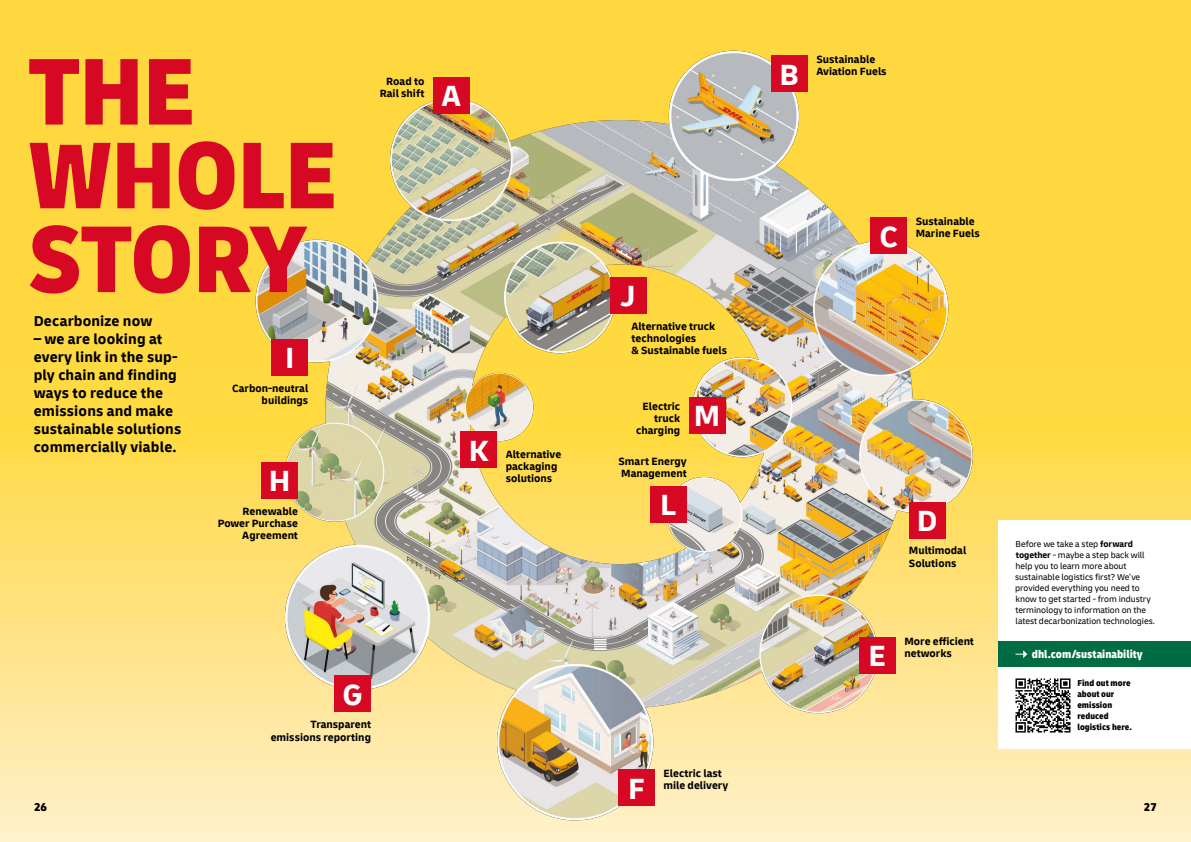
<style>
.page{position:relative;width:1191px;height:842px;background:#fff}
.page>*{position:absolute;margin:0;border:0;box-sizing:border-box;transform-origin:0 0}
.t1{font:900 condensed 99.2px/83.8px "Delivery";letter-spacing:-.01em;color:#d60824}
.t2{font:700 30.7px "Delivery";color:#fff}
.t3{font:700 15px/18px "Delivery";letter-spacing:.01em;color:#000}
.t4{font:900 condensed 12px "Delivery";color:#000}
.t5{font:900 condensed 11.5px "Delivery";color:#fff}
.t6{font:700 11px/12.1px "Delivery";color:#000}
.t7{font:9px/11px "Delivery";letter-spacing:-.005em;color:#000}
.t8{font:900 condensed 9px/11px "Delivery";letter-spacing:.005em;color:#000}
.s1{font-weight:700}
</style>
<div class="page">
<svg style="left:989px;top:0;width:202px;height:842px;background:#fedc56"></svg>
<div style="left:999px;top:521px;width:192px;height:228px;background:#fff"></div>
<div style="left:999px;top:642px;width:192px;height:25px;background:#006c43"></div>
<svg style="left:1015px;top:650px;width:12px;height:8px"></svg>
<img style="left:1015px;top:678px;width:56px;height:55px">
<img style="left:0;top:0;width:989px;height:842px">
<div style="left:261px;top:462px;width:37px;height:37px;background:#d60824"></div>
<div style="left:334px;top:675px;width:37px;height:37px;background:#d60824"></div>
<div style="left:618px;top:769px;width:37px;height:37px;background:#d60824"></div>
<div style="left:859px;top:637px;width:37px;height:37px;background:#d60824"></div>
<div style="left:909px;top:502px;width:36px;height:36px;background:#d60824"></div>
<div style="left:870px;top:217px;width:37px;height:37px;background:#d60824"></div>
<div style="left:771px;top:55px;width:37px;height:37px;background:#d60824"></div>
<div style="left:433px;top:77px;width:37px;height:37px;background:#d60824"></div>
<div style="left:271px;top:339px;width:37px;height:37px;background:#d60824"></div>
<div style="left:609px;top:277px;width:37px;height:37px;background:#d60824"></div>
<div style="left:460px;top:432px;width:37px;height:36px;background:#d60824"></div>
<div style="left:650px;top:486px;width:36px;height:37px;background:#d60824"></div>
<div style="left:688px;top:397px;width:37px;height:37px;background:#d60824"></div>
<h1 class="t1" style="left:28px;top:51px;width:311px">THE<br>WHOLE<br>STORY</h1>
<h3 class="t3" style="left:34px;top:312px;width:120px">Decarbonize now</h3>
<h3 class="t3" style="left:34px;top:330px;width:149px">– we are looking at every link in the sup&shy;ply chain and finding ways to reduce the emissions and make sustainable solutions commercially viable.</h3>
<h2 class="t2" style="left:285px;top:338px;width:11px">I</h2>
<p class="t6" style="left:232px;top:382px;width:78px;text-align:right">Carbon-neutral buildings</p>
<h2 class="t2" style="left:269px;top:462px;width:23px">H</h2>
<p class="t6" style="left:218px;top:505px;width:82px;text-align:right">Renewable<br>Power Purchase<br>Agreement</p>
<p class="t6" style="left:380px;top:75px;width:46px;text-align:center">Road to<br>Rail shift</p>
<h2 class="t2" style="left:441px;top:76px;width:21px">A</h2>
<h2 class="t2" style="left:620px;top:277px;width:17px">J</h2>
<p class="t6" style="left:631px;top:320px;width:97px">Alternative truck technologies<br>&amp; Sustainable fuels</p>
<h2 class="t2" style="left:469px;top:431px;width:22px">K</h2>
<p class="t6" style="left:636px;top:400px;width:45px;text-align:right">Electric truck charging</p>
<p class="t6" style="left:506px;top:448px;width:57px">Alternative packaging solutions</p>
<p class="t6" style="left:618px;top:456px;width:70px">Smart Energy<br>Management</p>
<h2 class="t2" style="left:660px;top:486px;width:18px">L</h2>
<h2 class="t2" style="left:694px;top:397px;width:28px">M</h2>
<h2 class="t2" style="left:342px;top:675px;width:22px">G</h2>
<p class="t6" style="left:271px;top:719px;width:102px;text-align:right">Transparent emissions reporting</p>
<h2 class="t2" style="left:628px;top:769px;width:18px">F</h2>
<p class="t6" style="left:663px;top:767px;width:66px">Electric last mile delivery</p>
<h2 class="t2" style="left:779px;top:55px;width:21px">B</h2>
<p class="t6" style="left:816px;top:53px;width:72px">Sustainable<br>Aviation Fuels</p>
<h2 class="t2" style="left:879px;top:217px;width:20px">C</h2>
<p class="t6" style="left:915px;top:215px;width:65px">Sustainable<br>Marine Fuels</p>
<h2 class="t2" style="left:917px;top:501px;width:22px">D</h2>
<p class="t6" style="left:909px;top:545px;width:59px">Multimodal<br>Solutions</p>
<h2 class="t2" style="left:868px;top:637px;width:19px">E</h2>
<p class="t6" style="left:904px;top:635px;width:71px">More efficient networks</p>
<p class="t7" style="left:1015px;top:538px;width:141px">Before we take a step <span class="s1">forward together</span> - maybe a step back will help you to learn more about sustainable logistics first? We’ve provided everything you need to know to get started - from industry terminology to information on the latest decarbonization technologies.</p>
<p class="t5" style="left:1031px;top:647px;width:113px">dhl.com/sustainability</p>
<p class="t8" style="left:1077px;top:677px;width:56px">Find out more about our emission reduced logistics here.</p>
<p class="t4" style="left:34px;top:799px;width:15px">26</p>
<p class="t4" style="left:1143px;top:799px;width:15px">27</p>
</div>
